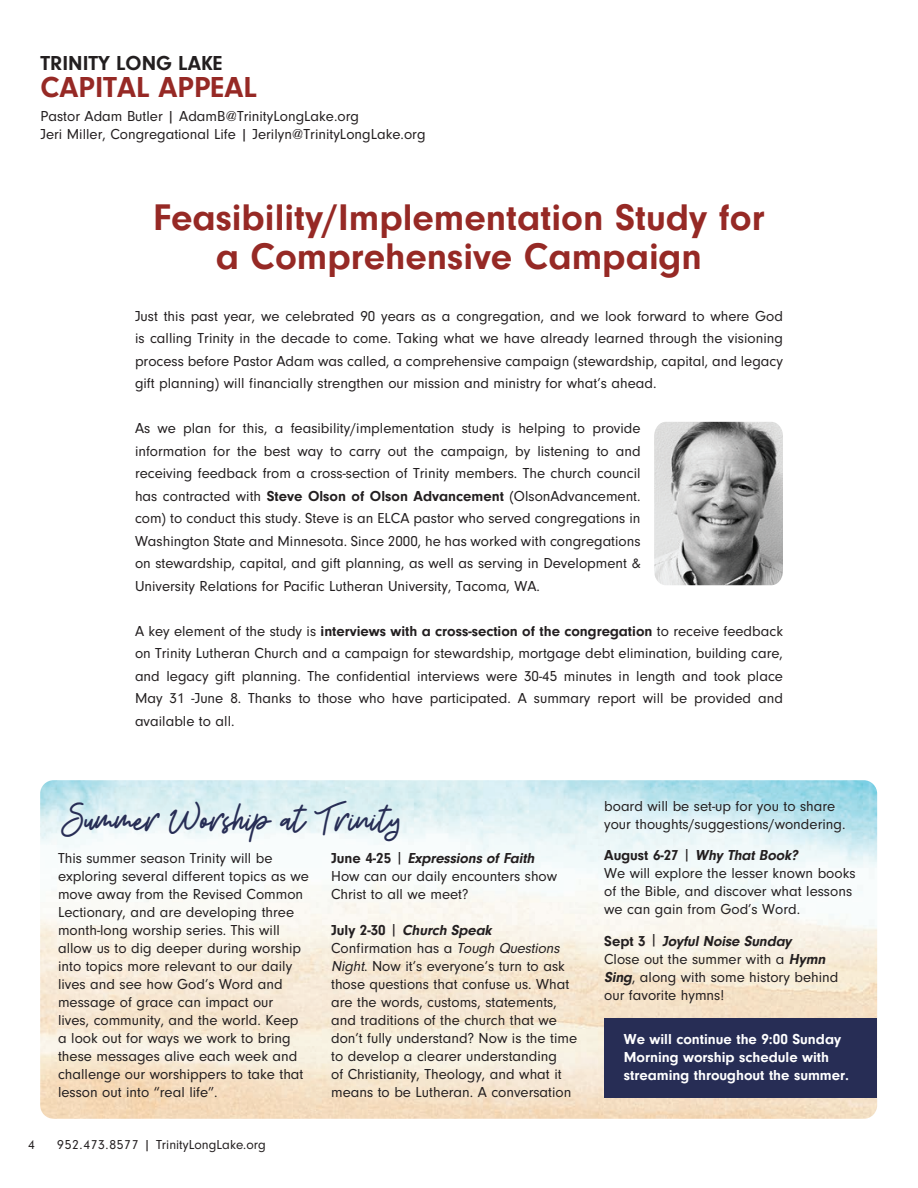
<style>
.page{position:relative;width:918px;height:1188px;background:#fff}
.page>*{position:absolute;margin:0;border:0;box-sizing:border-box;transform-origin:0 0}
.t1{font:40.5px "Beauty Salon Script";color:#272d55}
.t2{font:700 38.55px/38.5px "Neuzeit Gro";color:#962925;text-align:center}
.t3{font:700 30px "Neuzeit Gro";color:#962925}
.t4{font:700 21px "Neuzeit Gro";color:#231f20}
.t5{font:15px/18px "Neuzeit Gro";color:#231f20}
.t6{font:700 15px/18px "Neuzeit Gro";color:#fff}
.t7{font:13.5px "Neuzeit Gro";color:#231f20}
.s1{font-weight:700}
.s2{font-weight:700;font-style:italic}
.s3{font-style:italic}
</style>
<div class="page">
<div style="left:604px;top:1018px;width:273px;height:80px;background:#272d55"></div>
<img style="left:654px;top:422px;width:129px;height:163px">
<h3 class="t4" style="left:40px;top:51px;width:184px">TRINITY LONG LAKE</h3>
<h3 class="t3" style="left:40px;top:70px;width:218px">CAPITAL APPEAL</h3>
<p class="t5" style="left:40px;top:107px;width:387px">Pastor Adam Butler | AdamB@TrinityLongLake.org<br>Jeri Miller, Congregational Life | Jerilyn@TrinityLongLake.org</p>
<h2 class="t2" style="left:153px;top:199px;width:613px">Feasibility/Implementation Study for a Comprehensive Campaign</h2>
<p class="t5" style="left:135px;top:305px;width:650px;line-height:22.5px;text-align:justify">Just this past year, we celebrated 90 years as a congregation, and we look forward to where God is calling Trinity in the decade to come. Taking what we have already learned through the visioning process before Pastor Adam was called, a comprehensive campaign (stewardship, capital, and legacy gift planning) will financially strengthen our mission and ministry for what’s ahead.</p>
<p class="t5" style="left:135px;top:417px;width:507px;line-height:22.5px;text-align:justify">As we plan for this, a feasibility/implementation study is helping to provide information for the best way to carry out the campaign, by listening to and receiving feedback from a cross-section of Trinity members. The church council has contracted with <span class="s1">Steve Olson of Olson Advancement</span> (OlsonAdvancement. com) to conduct this study. Steve is an ELCA pastor who served congregations in Washington State and Minnesota. Since 2000, he has worked with congregations on stewardship, capital, and gift planning, as well as serving in Development &amp; University Relations for Pacific Lutheran University, Tacoma, WA.</p>
<p class="t5" style="left:135px;top:620px;width:650px;line-height:22.5px;text-align:justify">A key element of the study is <span class="s1">interviews with a cross-section of the congregation</span> to receive feedback on Trinity Lutheran Church and a campaign for stewardship, mortgage debt elimination, building care, and legacy gift planning. The confidential interviews were 30-45 minutes in length and took place May 31 -June 8. Thanks to those who have participated. A summary report will be provided and available to all.</p>
<h1 class="t1" style="left:62px;top:796px;width:340px">Summer Worship at Trinity</h1>
<p class="t5" style="left:58px;top:849px;width:252px">This summer season Trinity will be exploring several different topics as we move away from the Revised Common Lectionary, and are developing three month-long worship series. This will allow us to dig deeper during worship into topics more relevant to our daily lives and see how God’s Word and message of grace can impact our<br>lives, community, and the world. Keep a look out for ways we work to bring these messages alive each week and challenge our worshippers to take that lesson out into “real life”.</p>
<p class="t5" style="left:331px;top:849px;width:228px"><span class="s1">J u n e 4 - 2 5</span> | <span class="s2">Expressions of Faith<br></span>How can our daily encounters show<br>Christ to all we meet?</p>
<p class="t5" style="left:331px;top:921px;width:248px"><span class="s1">J u l y 2-3 0</span> | <span class="s2">Church Speak </span>Confirmation has a <span class="s3">Tough Questions Night</span>. Now it’s everyone’s turn to ask those questions that confuse us. What are the words, customs, statements, and traditions of the church that we don’t fully understand? Now is the time to develop a clearer understanding<br>of Christianity, Theology, and what it means to be Lutheran. A conversation</p>
<p class="t7" style="left:28px;top:1137px;width:8px">4</p>
<p class="t7" style="left:57px;top:1137px;width:210px">952.473.8577 | TrinityLongLake.org</p>
<p class="t5" style="left:604px;top:797px;width:243px">board will be set-up for you to share your thoughts/suggestions/wondering.</p>
<p class="t5" style="left:604px;top:846px;width:253px"><span class="s1">August 6-27</span> | <span class="s2">Why That Book?<br></span>We will explore the lesser known books of the Bible, and discover what lessons we can gain from God’s Word.</p>
<p class="t5" style="left:604px;top:932px;width:236px"><span class="s1">S e p t 3</span> | <span class="s2">Joyful Noise Sunday<br></span>Close out the summer with a <span class="s2">Hymn<br>Sing</span>, along with some history behind our favorite hymns!</p>
<p class="t6" style="left:624px;top:1031px;width:227px">We will continue the 9:00 Sunday<br>Morning worship schedule with streaming throughout the summer.</p>
</div>
